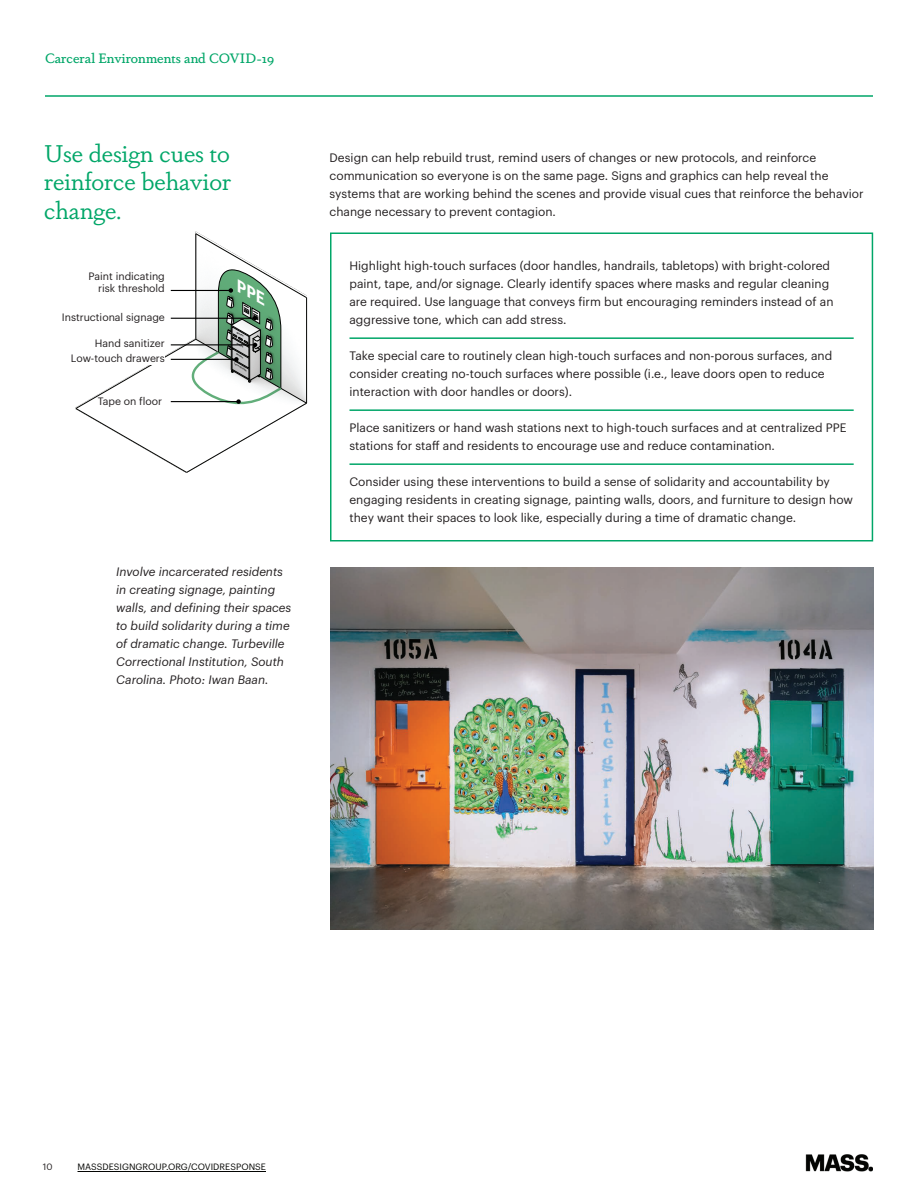
<style>
.page{position:relative;width:918px;height:1188px;background:#fff}
.page>*{position:absolute;margin:0;border:0;box-sizing:border-box;transform-origin:0 0}
.t1{font:24px/28.5px "Dapifer";color:#00a668;text-align:justify}
.t2{font:500 13.5px "Dapifer";color:#00a668}
.t3{font:12px/18px "Graphik";color:#231f20}
.t4{font:italic 12px/18px "Graphik";color:#231f20}
.t5{font:10.5px/12px "Graphik";color:#231f20;text-align:right}
.t6{font:9px "Graphik";letter-spacing:.005em;color:#040503}
.t7{font:9px "Graphik";color:#231f20}
.t8{font:italic 600 2.1px "Graphik";color:#040503;scale:1.15 1}
</style>
<div class="page">
<hr style="left:45px;top:95px;width:828px;height:2px;background:#00a668">
<img style="left:806px;top:1154px;width:67px;height:17px">
<hr style="left:78px;top:1171px;width:188px;height:1px;background:#040503">
<hr style="left:350px;top:337px;width:504px;height:2px;background:#00a668">
<hr style="left:350px;top:409px;width:504px;height:2px;background:#00a668">
<hr style="left:350px;top:463px;width:504px;height:2px;background:#00a668">
<div style="left:330px;top:232px;width:543px;height:310px;border:2px solid #00a668"></div>
<img style="left:330px;top:567px;width:543px;height:362px">
<svg style="left:75px;top:233px;width:232px;height:240px"></svg>
<p class="t2" style="left:45px;top:49px;width:231px">Carceral Environments and COVID-19</p>
<h1 class="t1" style="left:44px;top:139px;width:189px">Use design cues to reinforce behavior change.</h1>
<p class="t5" style="left:89px;top:269px;width:78px">Paint indicating risk threshold</p>
<p class="t5" style="left:62px;top:311px;width:105px">Instructional signage</p>
<p class="t5" style="left:71px;top:352px;width:95px">Low-touch drawers</p>
<p class="t5" style="left:95px;top:337px;width:71px">Hand sanitizer</p>
<p class="t5" style="left:98px;top:395px;width:66px">Tape on floor</p>
<p class="t8" style="left:238px;top:331px;width:8px;rotate:30deg">gloves</p>
<p class="t8" style="left:238px;top:342px;width:8px;rotate:30deg">masks</p>
<p class="t8" style="left:238px;top:352px;width:8px;rotate:30deg">gowns</p>
<p class="t8" style="left:236px;top:362px;width:14px;rotate:30deg">face shields</p>
<p class="t4" style="left:116px;top:562px;width:176px">Involve incarcerated residents in creating signage, painting walls, and defining their spaces to build solidarity during a time of dramatic change. Turbeville<br>Correctional Institution, South<br>Carolina. Photo: Iwan Baan.</p>
<p class="t3" style="left:330px;top:148px;width:536px">Design can help rebuild trust, remind users of changes or new protocols, and reinforce communication so everyone is on the same page. Signs and graphics can help reveal the systems that are working behind the scenes and provide visual cues that reinforce the behavior change necessary to prevent contagion.</p>
<p class="t3" style="left:350px;top:256px;width:486px">Highlight high-touch surfaces (door handles, handrails, tabletops) with bright-colored paint, tape, and/or signage. Clearly identify spaces where masks and regular cleaning are required. Use language that conveys firm but encouraging reminders instead of an aggressive tone, which can add stress.</p>
<p class="t3" style="left:350px;top:346px;width:484px">Take special care to routinely clean high-touch surfaces and non-porous surfaces, and consider creating no-touch surfaces where possible (i.e., leave doors open to reduce interaction with door handles or doors).</p>
<p class="t3" style="left:350px;top:418px;width:498px">Place sanitizers or hand wash stations next to high-touch surfaces and at centralized PPE stations for staff and residents to encourage use and reduce contamination.</p>
<p class="t3" style="left:350px;top:472px;width:505px">Consider using these interventions to build a sense of solidarity and accountability by engaging residents in creating signage, painting walls, doors, and furniture to design how they want their spaces to look like, especially during a time of dramatic change.</p>
<p class="t7" style="left:43px;top:1160px;width:11px">10</p>
<p class="t6" style="left:78px;top:1160px;width:190px">MASSDESIGNGROUP.ORG/COVIDRESPONSE</p>
</div>
